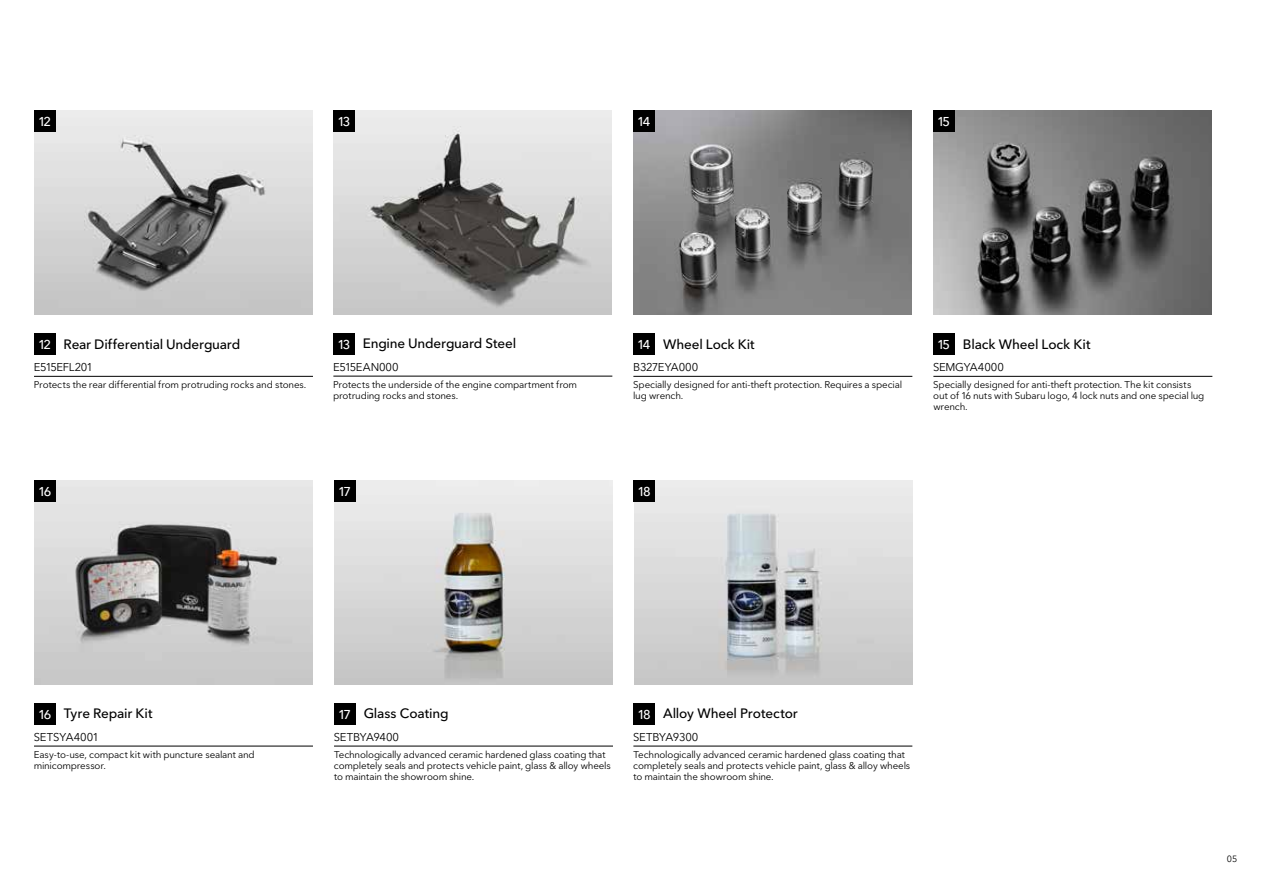
<style>
.page{position:relative;width:1263px;height:893px;background:#fff}
.page>*{position:absolute;margin:0;border:0;box-sizing:border-box;transform-origin:0 0}
.t1{font:500 13.5px "Avenir Next LT Pro";letter-spacing:-.01em;color:#000}
.t2{font:500 12.75px "Avenir Next LT Pro";letter-spacing:-.16em;color:#fff}
.t3{font:11.25px "Avenir Next LT Pro";letter-spacing:-.025em;color:#000}
.t4{font:11.25px "Avenir Next LT Pro";color:#000}
.t5{font:9.75px/11.2px "Avenir Next LT Pro";letter-spacing:-.015em;color:#000}
.t6{font:9px "Avenir Next LT Pro";color:#000}
</style>
<div class="page">
<img style="left:633px;top:111px;width:279px;height:204px">
<img style="left:333px;top:111px;width:279px;height:204px">
<img style="left:334px;top:480px;width:278px;height:205px">
<img style="left:634px;top:480px;width:278px;height:205px">
<img style="left:34px;top:111px;width:279px;height:204px">
<img style="left:933px;top:111px;width:279px;height:204px">
<img style="left:34px;top:480px;width:279px;height:205px">
<hr style="left:34px;top:376px;width:279px;height:1px;background:#000">
<hr style="left:633px;top:376px;width:279px;height:1px;background:#000">
<hr style="left:933px;top:376px;width:279px;height:1px;background:#000">
<hr style="left:333px;top:376px;width:279px;height:1px;background:#000">
<hr style="left:34px;top:746px;width:279px;height:1px;background:#000">
<hr style="left:334px;top:746px;width:279px;height:1px;background:#000">
<hr style="left:633px;top:746px;width:279px;height:1px;background:#000">
<div style="left:34px;top:111px;width:21px;height:21px;background:#000"></div>
<div style="left:34px;top:334px;width:21px;height:21px;background:#000"></div>
<div style="left:333px;top:111px;width:22px;height:21px;background:#000"></div>
<div style="left:333px;top:334px;width:22px;height:21px;background:#000"></div>
<div style="left:633px;top:111px;width:22px;height:21px;background:#000"></div>
<div style="left:633px;top:334px;width:22px;height:21px;background:#000"></div>
<div style="left:933px;top:111px;width:21px;height:21px;background:#000"></div>
<div style="left:933px;top:334px;width:21px;height:21px;background:#000"></div>
<div style="left:34px;top:481px;width:21px;height:21px;background:#000"></div>
<div style="left:34px;top:704px;width:21px;height:21px;background:#000"></div>
<div style="left:334px;top:481px;width:21px;height:21px;background:#000"></div>
<div style="left:334px;top:704px;width:21px;height:21px;background:#000"></div>
<div style="left:634px;top:481px;width:21px;height:21px;background:#000"></div>
<div style="left:634px;top:704px;width:21px;height:21px;background:#000"></div>
<h2 class="t2" style="left:38px;top:114px;width:15px">12</h2>
<h2 class="t2" style="left:337px;top:114px;width:15px">13</h2>
<h2 class="t2" style="left:637px;top:114px;width:15px">14</h2>
<h2 class="t2" style="left:937px;top:114px;width:15px">15</h2>
<h1 class="t1" style="left:64px;top:336px;width:178px">Rear Differential Underguard</h1>
<p class="t3" style="left:34px;top:360px;width:61px">E515EFL201</p>
<p class="t5" style="left:34px;top:379px;width:274px">Protects the rear differential from protruding rocks and stones.</p>
<h2 class="t2" style="left:38px;top:337px;width:15px">12</h2>
<h1 class="t1" style="left:363px;top:335px;width:155px">Engine Underguard Steel</h1>
<p class="t3" style="left:333px;top:360px;width:67px">E515EAN000</p>
<p class="t5" style="left:333px;top:379px;width:246px">Protects the underside of the engine compartment from protruding rocks and stones.</p>
<h2 class="t2" style="left:337px;top:337px;width:15px">13</h2>
<h1 class="t1" style="left:663px;top:336px;width:93px">Wheel Lock Kit</h1>
<p class="t3" style="left:633px;top:360px;width:67px">B327EYA000</p>
<p class="t5" style="left:633px;top:379px;width:270px">Specially designed for anti-theft protection. Requires a special lug wrench.</p>
<h2 class="t2" style="left:637px;top:337px;width:15px">14</h2>
<h1 class="t1" style="left:963px;top:336px;width:129px">Black Wheel Lock Kit</h1>
<p class="t3" style="left:933px;top:360px;width:72px">SEMGYA4000</p>
<p class="t5" style="left:933px;top:379px;width:273px">Specially designed for anti-theft protection. The kit consists out of 16 nuts with Subaru logo, 4 lock nuts and one special lug wrench.</p>
<h2 class="t2" style="left:937px;top:337px;width:15px">15</h2>
<h2 class="t2" style="left:38px;top:484px;width:15px">16</h2>
<h2 class="t2" style="left:338px;top:484px;width:14px">17</h2>
<h2 class="t2" style="left:638px;top:484px;width:15px">18</h2>
<h1 class="t1" style="left:64px;top:705px;width:90px">Tyre Repair Kit</h1>
<p class="t4" style="left:34px;top:730px;width:67px">SETSYA4001</p>
<p class="t5" style="left:34px;top:749px;width:223px">Easy-to-use, compact kit with puncture sealant and minicompressor.</p>
<h2 class="t2" style="left:38px;top:707px;width:15px">16</h2>
<h1 class="t1" style="left:364px;top:705px;width:86px">Glass Coating</h1>
<p class="t3" style="left:334px;top:730px;width:67px">SETBYA9400</p>
<p class="t5" style="left:334px;top:749px;width:279px">Technologically advanced ceramic hardened glass coating that completely seals and protects vehicle paint, glass &amp; alloy wheels to maintain the showroom shine.</p>
<h2 class="t2" style="left:338px;top:707px;width:14px">17</h2>
<h1 class="t1" style="left:663px;top:705px;width:136px">Alloy Wheel Protector</h1>
<p class="t3" style="left:633px;top:730px;width:67px">SETBYA9300</p>
<p class="t5" style="left:633px;top:749px;width:279px">Technologically advanced ceramic hardened glass coating that completely seals and protects vehicle paint, glass &amp; alloy wheels to maintain the showroom shine.</p>
<h2 class="t2" style="left:638px;top:707px;width:15px">18</h2>
<p class="t6" style="left:1227px;top:854px;width:12px">05</p>
</div>
